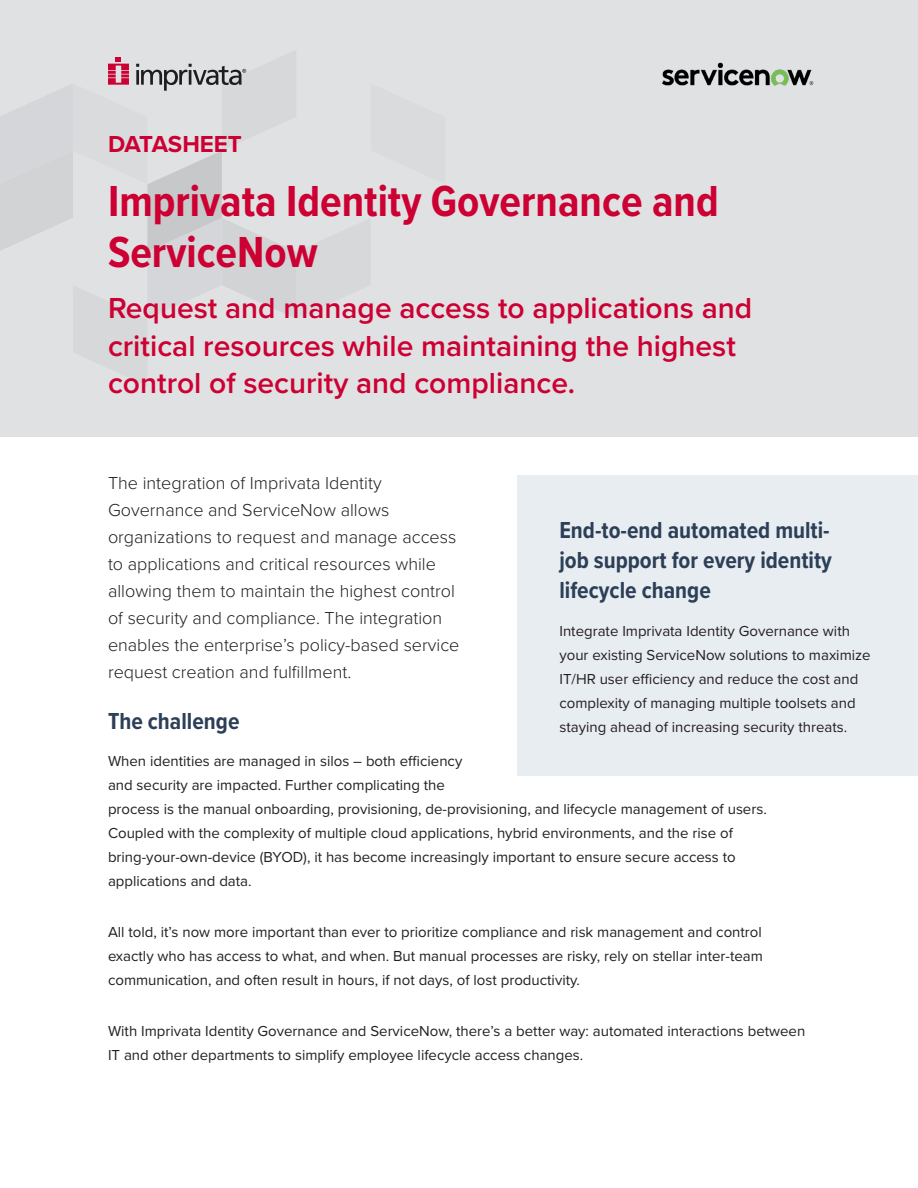
<style>
.page{position:relative;width:918px;height:1188px;background:#fff}
.page>*{position:absolute;margin:0;border:0;box-sizing:border-box;transform-origin:0 0}
.Title_-_Datasheet{font:700 45px/51px "Proxima Nova Cond";color:#c03}
.Subtitle_-_Datasheet{font:600 30px/37.5px "Proxima Nova";color:#c03}
.H1_-_Datasheet{font:700 24px/30px "Proxima Nova Cond";color:#2c3f57;text-align:justify}
.Doc_type_-_Datasheet{font:700 24px "Proxima Nova";letter-spacing:-.005em;color:#c03}
.Intro_H2_-_Datasheet{font:300 18px/27px "Proxima Nova";color:#231f20}
.Body_-_Datasheet{font:15px/24px "Proxima Nova";color:#231f20}
</style>
<div class="page">
<div style="left:0;top:0;width:918px;height:436px;background:#e0e1e3"></div>
<svg style="left:0;top:57px;width:296px;height:261px"></svg>
<img style="left:662px;top:62px;width:152px;height:24px">
<div style="left:517px;top:475px;width:401px;height:300px;background:#e8edf2"></div>
<p class="Doc_type_-_Datasheet" style="left:108px;top:126px;width:135px">DATASHEET</p>
<p class="Title_-_Datasheet" style="left:108px;top:175px;width:612px">Imprivata Identity Governance and<br>ServiceNow</p>
<p class="Subtitle_-_Datasheet" style="left:108px;top:289px;width:646px">Request and manage access to applications and critical resources while maintaining the highest control of security and compliance.</p>
<p class="Intro_H2_-_Datasheet" style="left:108px;top:469px;width:353px">The integration of Imprivata Identity Governance and ServiceNow allows organizations to request and manage access to applications and critical resources while allowing them to maintain the highest control of security and compliance. The integration enables the enterprise’s policy-based service request creation and fulfillment.</p>
<p class="H1_-_Datasheet" style="left:108px;top:705px;width:133px">The challenge</p>
<p class="Body_-_Datasheet" style="left:108px;top:749px;width:660px">When identities are managed in silos – both efficiency<br>and security are impacted. Further complicating the<br>process is the manual onboarding, provisioning, de-provisioning, and lifecycle management of users.<br>Coupled with the complexity of multiple cloud applications, hybrid environments, and the rise of bring-your-own-device (BYOD), it has become increasingly important to ensure secure access to applications and data.</p>
<p class="Body_-_Datasheet" style="left:108px;top:920px;width:656px;text-align:justify">All told, it’s now more important than ever to prioritize compliance and risk management and control exactly who has access to what, and when. But manual processes are risky, rely on stellar inter-team communication, and often result in hours, if not days, of lost productivity.</p>
<p class="Body_-_Datasheet" style="left:108px;top:1019px;width:699px">With Imprivata Identity Governance and ServiceNow, there’s a better way: automated interactions between<br>IT and other departments to simplify employee lifecycle access changes.</p>
<p class="H1_-_Datasheet" style="left:559px;top:515px;width:274px">End-to-end automated multi&shy;job support for every identity lifecycle change</p>
<p class="Body_-_Datasheet" style="left:559px;top:618px;width:313px">Integrate Imprivata Identity Governance with your existing ServiceNow solutions to maximize IT/HR user efficiency and reduce the cost and complexity of managing multiple toolsets and staying ahead of increasing security threats.</p>
</div>
